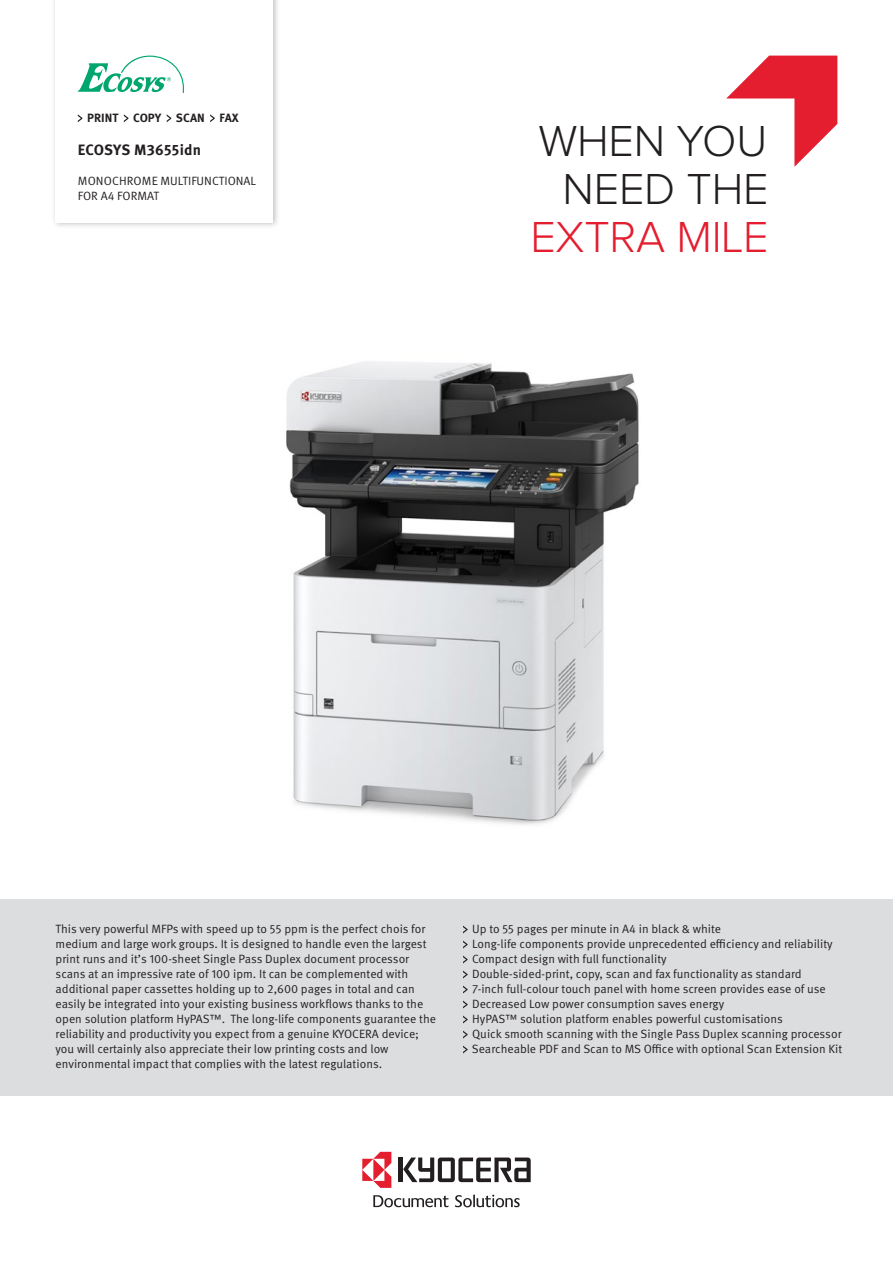
<style>
.page{position:relative;width:893px;height:1263px;background:#fff}
.page>*{position:absolute;margin:0;border:0;box-sizing:border-box;transform-origin:0 0}
.t1{font:300 45px/48px "Proxima Nova";letter-spacing:-.005em;color:#231f20;text-align:center}
.t2{font:300 45px "Proxima Nova";letter-spacing:-.005em;color:#e41d2f}
.t3{font:700 15px "Meta Pro";letter-spacing:.02em;color:#231f20}
.t4{font:12px/15px "Meta Pro Norm";color:#231f20}
.t5{font:700 12px "Meta Pro";color:#231f20}
</style>
<div class="page">
<img style="left:286px;top:361px;width:353px;height:464px">
<hr style="left:399px;top:1157px;width:4px;height:25px;background:#231f20">
<svg style="left:403px;top:1157px;width:128px;height:25px"></svg>
<svg style="left:362px;top:1152px;width:29px;height:36px"></svg>
<svg style="left:455px;top:1195px;width:65px;height:12px"></svg>
<svg style="left:373px;top:1195px;width:75px;height:12px"></svg>
<div style="left:51px;top:0;width:230px;height:229px;background:#231f20;opacity:.3"></div>
<div style="left:56px;top:0;width:217px;height:223px;background:#fff"></div>
<div style="left:0;top:899px;width:893px;height:197px;background:#dcdddf"></div>
<svg style="left:78px;top:56px;width:106px;height:37px"></svg>
<svg style="left:726px;top:56px;width:111px;height:111px"></svg>
<svg style="left:463px;top:926px;width:5px;height:7px"></svg>
<svg style="left:463px;top:941px;width:5px;height:7px"></svg>
<svg style="left:463px;top:956px;width:5px;height:7px"></svg>
<svg style="left:463px;top:971px;width:5px;height:7px"></svg>
<svg style="left:463px;top:986px;width:5px;height:7px"></svg>
<svg style="left:463px;top:1001px;width:5px;height:7px"></svg>
<svg style="left:463px;top:1016px;width:5px;height:7px"></svg>
<svg style="left:463px;top:1031px;width:5px;height:7px"></svg>
<svg style="left:463px;top:1046px;width:5px;height:7px"></svg>
<svg style="left:78px;top:114px;width:4px;height:8px"></svg>
<svg style="left:124px;top:114px;width:4px;height:8px"></svg>
<svg style="left:167px;top:114px;width:4px;height:8px"></svg>
<svg style="left:210px;top:114px;width:5px;height:8px"></svg>
<p class="t5" style="left:87px;top:109px;width:153px">PRINT COPY SCAN FAX</p>
<p class="t3" style="left:78px;top:138px;width:125px">ECOSYS M3655idn</p>
<p class="t4" style="left:78px;top:173px;width:180px">MONOCHROME MULTIFUNCTIONAL<br>FOR A4 FORMAT</p>
<h1 class="t1" style="left:538px;top:119px;width:232px">WHEN YOU<br>NEED THE</h1>
<h1 class="t2" style="left:530px;top:217px;width:240px">EXTRA MILE</h1>
<p class="t4" style="left:56px;top:921px;width:382px">This very powerful MFPs with speed up to 55 ppm is the perfect chois for medium and large work groups. It is designed to handle even the largest print runs and it’s 100-sheet Single Pass Duplex document processor scans at an impressive rate of 100 ipm. It can be complemented with additional paper cassettes holding up to 2,600 pages in total and can easily be integrated into your existing business workflows thanks to the open solution platform HyPAS™. The long-life components guarantee the reliability and productivity you expect from a genuine KYOCERA device; you will certainly also appreciate their low printing costs and low environmental impact that complies with the latest regulations.</p>
<p class="t4" style="left:472px;top:921px;width:372px">Up to 55 pages per minute in A4 in black &amp; white<br>Long-life components provide unprecedented efficiency and reliability Compact design with full functionality<br>Double-sided-print, copy, scan and fax functionality as standard<br>7-inch full-colour touch panel with home screen provides ease of use Decreased Low power consumption saves energy<br>HyPAS™ solution platform enables powerful customisations<br>Quick smooth scanning with the Single Pass Duplex scanning processor Searcheable PDF and Scan to MS Office with optional Scan Extension Kit</p>
</div>
